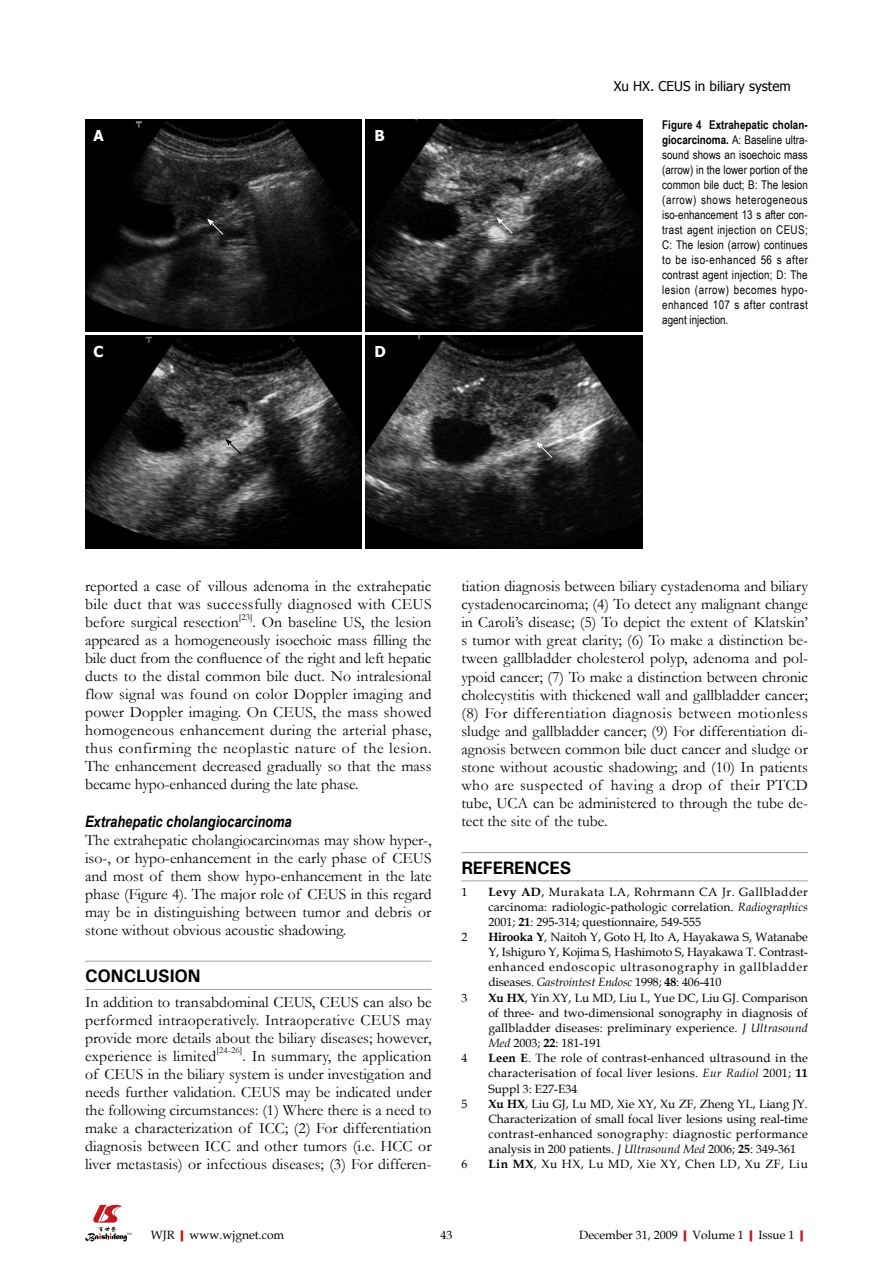
<style>
.page{position:relative;width:893px;height:1263px;background:#fff}
.page>*{position:absolute;margin:0;border:0;box-sizing:border-box;transform-origin:0 0}
.t1{font:700 18px "Univers";letter-spacing:-.01em;color:#000}
.t2{font:15.75px/18px "Garamond";color:#000;text-align:justify}
.t3{font:italic 700 15.75px "Arial Narrow";color:#000}
.t4{font:700 15px "Tahoma";color:#fff}
.t5{font:13.5px "Tahoma";color:#000}
.t6{font:12px/15.1px "Book Antiqua";letter-spacing:.01em;color:#000;text-align:justify}
.t7{font:12px/15px "Arial Narrow";letter-spacing:.035em;color:#000;text-align:justify}
.t8{font:12px "Book Antiqua";letter-spacing:.05em;color:#000}
.t9{font:9.15px "Garamond";color:#000}
.s1{font-weight:700}
.s2{font-style:italic}
.s3{font-weight:700;color:#c01920}
</style>
<div class="page">
<img style="left:85px;top:119px;width:276px;height:213px">
<img style="left:366px;top:119px;width:276px;height:213px">
<img style="left:85px;top:336px;width:276px;height:213px">
<img style="left:366px;top:336px;width:276px;height:213px">
<svg style="left:537px;top:442px;width:16px;height:16px"></svg>
<svg style="left:497px;top:218px;width:16px;height:16px"></svg>
<svg style="left:208px;top:219px;width:16px;height:16px"></svg>
<svg style="left:226px;top:439px;width:16px;height:16px"></svg>
<hr style="left:461px;top:852px;width:347px;height:1px;background:#9f9fa0">
<hr style="left:461px;top:881px;width:347px;height:1px;background:#9f9fa0">
<hr style="left:85px;top:961px;width:347px;height:1px;background:#9f9fa0">
<hr style="left:85px;top:989px;width:347px;height:1px;background:#9f9fa0">
<svg style="left:85px;top:1205px;width:48px;height:36px"></svg>
<p class="t5" style="left:614px;top:77px;width:179px">Xu HX. CEUS in biliary system</p>
<p class="t4" style="left:94px;top:125px;width:12px">A</p>
<p class="t4" style="left:374px;top:125px;width:12px">B</p>
<p class="t7" style="left:662px;top:117px;width:147px"><span class="s1">Figure 4 Extrahepatic cholan&shy;giocarcinoma.</span> A: Baseline ultra&shy;sound shows an isoechoic mass (arrow) in the lower portion of the common bile duct; B: The lesion (arrow) shows heterogeneous iso-enhancement 13 s after con&shy;trast agent injection on CEUS; C: The lesion (arrow) continues to be iso-enhanced 56 s after contrast agent injection; D: The lesion (arrow) becomes hypo&shy;enhanced 107 s after contrast agent injection.</p>
<p class="t4" style="left:94px;top:341px;width:12px">C</p>
<p class="t4" style="left:374px;top:341px;width:13px">D</p>
<p class="t2" style="left:85px;top:577px;width:348px">reported a case of villous adenoma in the extrahepatic bile duct that was successfully diagnosed with CEUS before surgical resection</p>
<p class="t9" style="left:239px;top:610px;width:15px">[23]</p>
<p class="t2" style="left:85px;top:613px;width:348px;text-indent:168px">. On baseline US, the lesion appeared as a homogeneously isoechoic mass filling the bile duct from the confluence of the right and left hepatic ducts to the distal common bile duct. No intralesional flow signal was found on color Doppler imaging and power Doppler imaging. On CEUS, the mass showed homogeneous enhancement during the arterial phase, thus confirming the neoplastic nature of the lesion.<br>The enhancement decreased gradually so that the mass became hypo-enhanced during the late phase.</p>
<p class="t3" style="left:85px;top:809px;width:208px">Extrahepatic cholangiocarcinoma</p>
<p class="t2" style="left:85px;top:830px;width:348px">The extrahepatic cholangiocarcinomas may show hyper-, iso-, or hypo-enhancement in the early phase of CEUS and most of them show hypo-enhancement in the late phase (Figure 4). The major role of CEUS in this regard may be in distinguishing between tumor and debris or stone without obvious acoustic shadowing.</p>
<p class="t1" style="left:85px;top:964px;width:26px">CONC</p>
<p class="t1" style="left:136px;top:964px;width:45px">LUSION</p>
<p class="t2" style="left:85px;top:992px;width:348px">In addition to transabdominal CEUS, CEUS can also be performed intraoperatively. Intraoperative CEUS may provide more details about the biliary diseases; however, experience is limited</p>
<p class="t9" style="left:217px;top:1044px;width:27px">[24-26]</p>
<p class="t2" style="left:85px;top:1046px;width:348px;text-indent:158px">. In summary, the application of CEUS in the biliary system is under investigation and needs further validation. CEUS may be indicated under the following circumstances: (1) Where there is a need to make a characterization of ICC; (2) For differentiation diagnosis between ICC and other tumors (i.e. HCC or liver metastasis) or infectious diseases; (3) For differen-</p>
<p class="t2" style="left:461px;top:577px;width:348px">tiation diagnosis between biliary cystadenoma and biliary cystadenocarcinoma; (4) To detect any malignant change in Caroli’s disease; (5) To depict the extent of Klatskin’ s tumor with great clarity; (6) To make a distinction be&shy;tween gallbladder cholesterol polyp, adenoma and pol&shy;ypoid cancer; (7) To make a distinction between chronic cholecystitis with thickened wall and gallbladder cancer; (8) For differentiation diagnosis between motionless sludge and gallbladder cancer; (9) For differentiation di&shy;agnosis between common bile duct cancer and sludge or stone without acoustic shadowing; and (10) In patients who are suspected of having a drop of their PTCD tube, UCA can be administered to through the tube de&shy;tect the site of the tube.</p>
<p class="t1" style="left:461px;top:856px;width:100px">REFERENCES</p>
<p class="t6" style="left:461px;top:884px;width:7px">1</p>
<p class="t6" style="left:488px;top:884px;width:321px"><span class="s1">Levy AD</span>, Murakata LA, Rohrmann CA Jr. Gallbladder carcinoma: radiologic-pathologic correlation. <span class="s2">Radiographics </span>2001; <span class="s1">21</span>: 295-314; questionnaire, 549-555</p>
<p class="t6" style="left:461px;top:929px;width:7px">2</p>
<p class="t6" style="left:488px;top:929px;width:321px"><span class="s1">Hirooka Y</span>, Naitoh Y, Goto H, Ito A, Hayakawa S, Watanabe Y, Ishiguro Y, Kojima S, Hashimoto S, Hayakawa T. Contrast&shy;enhanced endoscopic ultrasonography in gallbladder diseases. <span class="s2">Gastrointest Endosc</span> 1998; <span class="s1">48</span>: 406-410</p>
<p class="t6" style="left:461px;top:990px;width:7px">3</p>
<p class="t6" style="left:488px;top:990px;width:321px"><span class="s1">Xu HX</span>, Yin XY, Lu MD, Liu L, Yue DC, Liu GJ. Comparison of three- and two-dimensional sonography in diagnosis of gallbladder diseases: preliminary experience. <span class="s2">J Ultrasound Med</span> 2003; <span class="s1">22</span>: 181-191</p>
<p class="t6" style="left:461px;top:1050px;width:7px">4</p>
<p class="t6" style="left:488px;top:1050px;width:321px"><span class="s1">Leen E</span>. The role of contrast-enhanced ultrasound in the characterisation of focal liver lesions. <span class="s2">Eur Radiol</span> 2001; <span class="s1">11<br></span>Suppl 3: E27-E34</p>
<p class="t6" style="left:461px;top:1096px;width:7px">5</p>
<p class="t6" style="left:488px;top:1096px;width:321px"><span class="s1">Xu HX</span>, Liu GJ, Lu MD, Xie XY, Xu ZF, Zheng YL, Liang JY.<br>Characterization of small focal liver lesions using real-time contrast-enhanced sonography: diagnostic performance analysis in 200 patients. <span class="s2">J Ultrasound Med</span> 2006; <span class="s1">25</span>: 349-361</p>
<p class="t6" style="left:461px;top:1156px;width:7px">6</p>
<p class="t8" style="left:488px;top:1156px;width:321px"><span class="s1">Lin MX</span>, Xu HX, Lu MD, Xie XY, Chen LD, Xu ZF, Liu</p>
<p class="t6" style="left:151px;top:1227px;width:135px">WJR<span class="s3">|</span>www.wjgnet.com</p>
<p class="t6" style="left:440px;top:1227px;width:13px">43</p>
<p class="t6" style="left:579px;top:1227px;width:231px">December 31, 2009<span class="s3">|</span>Volume 1<span class="s3">|</span>Issue 1<span class="s3">|</span></p>
</div>
